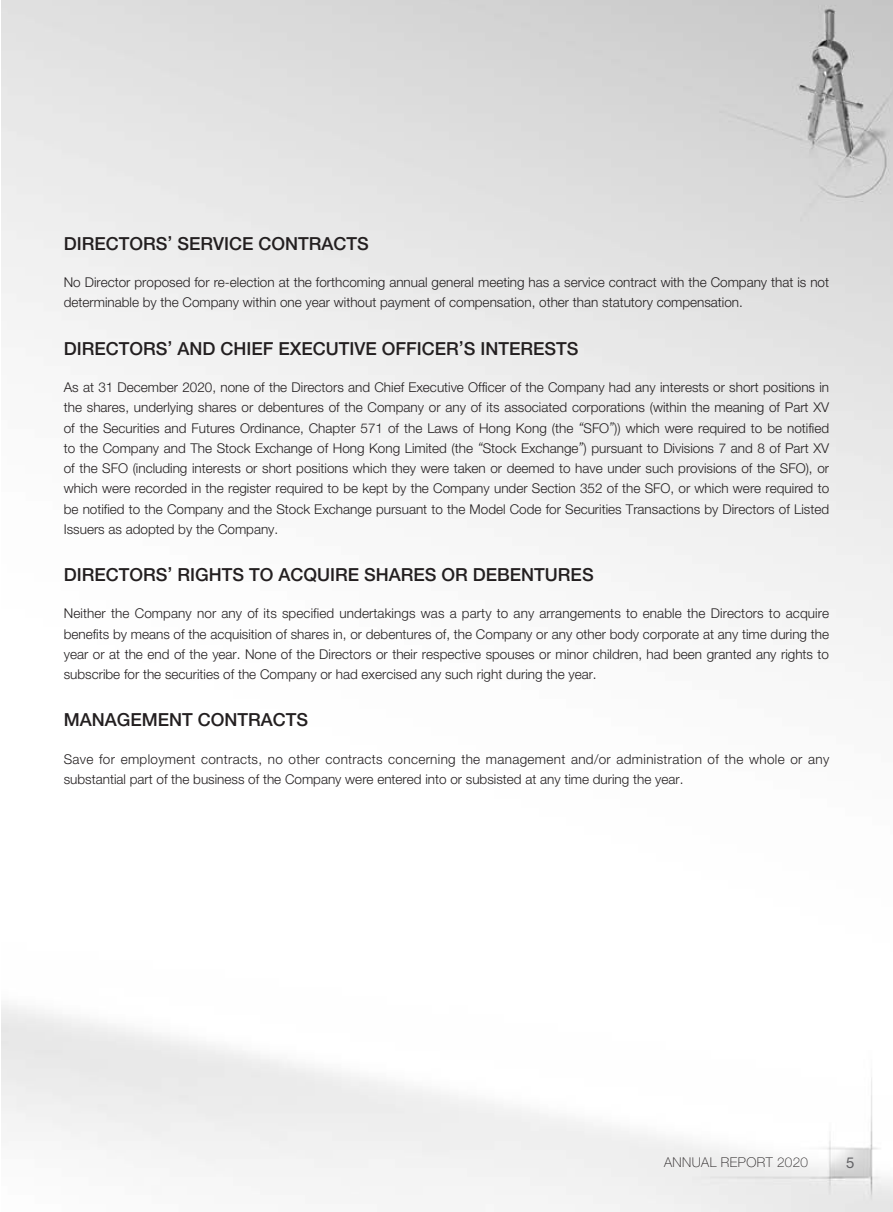
<style>
.page{position:relative;width:893px;height:1212px;background:#fff}
.page>*{position:absolute;margin:0;border:0;box-sizing:border-box;transform-origin:0 0}
._3__標題{font:500 18px "Helvetica Neue LT Std";color:#231f20}
.t1{font:15px "Helvetica Neue LT Pro";color:#636366}
._1__內文{font:300 13.5px/20.2px "Helvetica Neue LT Std";color:#231f20;text-align:justify}
._1__內文-2{font:300 13.5px/20.2px "Helvetica Neue LT Std";letter-spacing:.025em;color:#231f20}
.t2{font:100 13.5px "Helvetica Neue LT Pro";letter-spacing:.035em;color:#231f20}
.s1{font-style:italic}
</style>
<div class="page">
<img style="left:1px;top:0;width:892px;height:1212px">
<p class="_3__標題" style="left:64px;top:233px;width:307px">DIRECTORS’ SERVICE CONTRACTS</p>
<p class="_1__內文" style="left:64px;top:272px;width:767px">No Director proposed for re-election at the forthcoming annual general meeting has a service contract with the Company that is not determinable by the Company within one year without payment of compensation, other than statutory compensation.</p>
<p class="_3__標題" style="left:64px;top:338px;width:516px">DIRECTORS’ AND CHIEF EXECUTIVE OFFICER’S INTERESTS</p>
<p class="_1__內文" style="left:64px;top:377px;width:767px">As at 31 December 2020, none of the Directors and Chief Executive Officer of the Company had any interests or short positions in the shares, underlying shares or debentures of the Company or any of its associated corporations (within the meaning of Part XV of the Securities and Futures Ordinance, Chapter 571 of the Laws of Hong Kong (the <span class="s1">“</span>SFO<span class="s1">”</span>)) which were required to be notified to the Company and The Stock Exchange of Hong Kong Limited (the <span class="s1">“</span>Stock Exchange<span class="s1">”</span>) pursuant to Divisions 7 and 8 of Part XV of the SFO (including interests or short positions which they were taken or deemed to have under such provisions of the SFO), or which were recorded in the register required to be kept by the Company under Section 352 of the SFO, or which were required to be notified to the Company and the Stock Exchange pursuant to the Model Code for Securities Transactions by Directors of Listed Issuers as adopted by the Company.</p>
<p class="_3__標題" style="left:64px;top:564px;width:531px">DIRECTORS’ RIGHTS TO ACQUIRE SHARES OR DEBENTURES</p>
<p class="_1__內文" style="left:64px;top:603px;width:767px">Neither the Company nor any of its specified undertakings was a party to any arrangements to enable the Directors to acquire benefits by means of the acquisition of shares in, or debentures of, the Company or any other body corporate at any time during the year or at the end of the year. None of the Directors or their respective spouses or minor children, had been granted any rights to subscribe for the securities of the Company or had exercised any such right during the year.</p>
<p class="_3__標題" style="left:64px;top:709px;width:246px">MANAGEMENT CONTRACTS</p>
<p class="_1__內文-2" style="left:64px;top:748px;width:767px">Save for employment contracts, no other contracts concerning the management and/or administration of the whole or any substantial part of the business of the Company were entered into or subsisted at any time during the year.</p>
<p class="t2" style="left:664px;top:1154px;width:145px">ANNUAL REPORT 2020</p>
<p class="t1" style="left:846px;top:1153px;width:10px">5</p>
</div>
